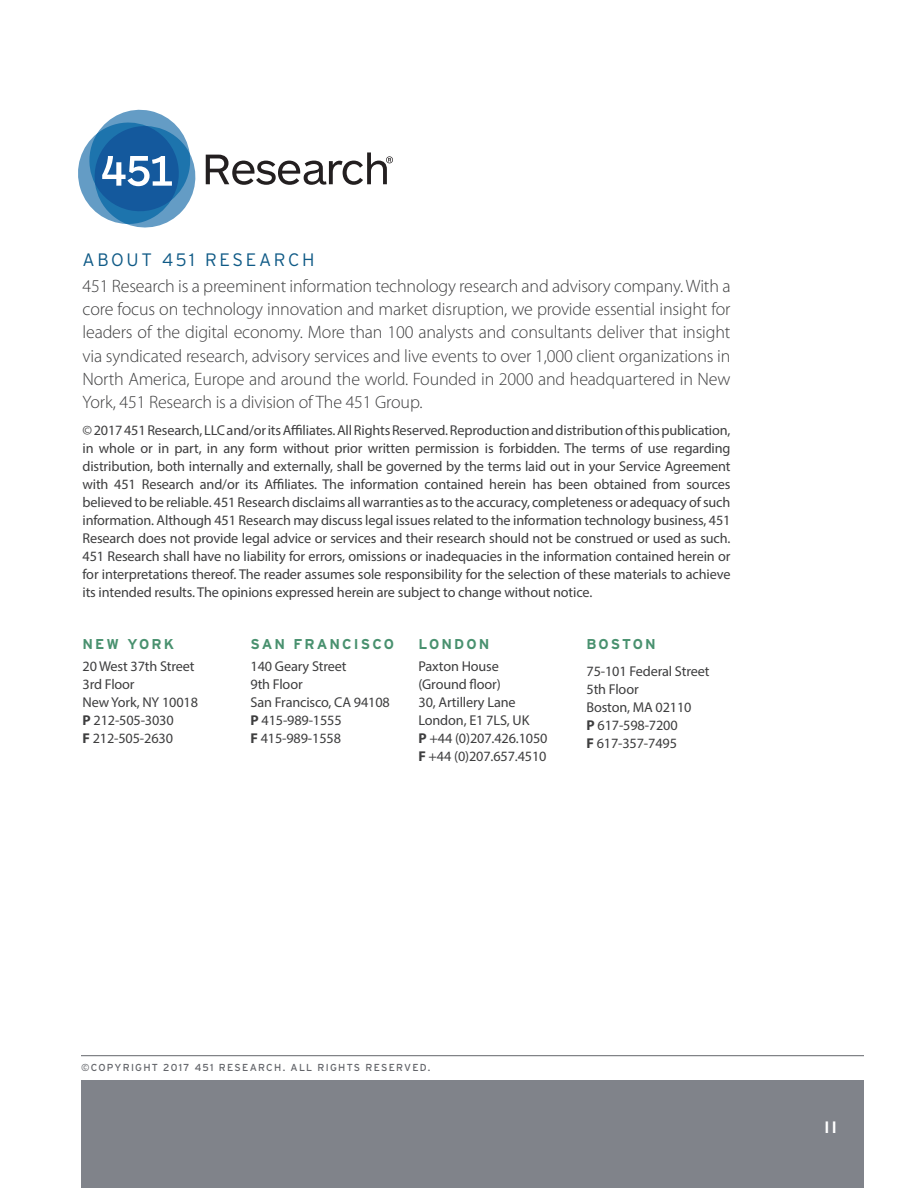
<style>
.page{position:relative;width:918px;height:1188px;background:#fff}
.page>*{position:absolute;margin:0;border:0;box-sizing:border-box;transform-origin:0 0}
.About_451_text{font:300 18px/23.2px "Myriad Pro";letter-spacing:-.01em;color:#3e3e3f;text-align:justify}
.Overview_Headline_A{font:300 18px "Interstate";letter-spacing:.15em;color:#0f5a86}
.Footer_Global_Copyri{font:700 16.5px "Interstate";color:#fff}
.Address{font:14.25px/18px "Myriad Pro";letter-spacing:-.01em;color:#3e3e3f}
.Overview_Headline_C{font:700 14.25px "Interstate";letter-spacing:.15em;color:#49916f}
.Address-2{font:700 14.25px "Interstate";letter-spacing:.135em;color:#49916f}
.t1{font:10.2px "Interstate";letter-spacing:.125em;color:#63656a}
.s1{font-weight:700}
</style>
<div class="page">
<div style="left:81px;top:1080px;width:783px;height:108px;background:#80838a"></div>
<hr style="left:81px;top:1055px;width:783px;height:1px;background:#63656a">
<svg style="left:78px;top:109px;width:118px;height:119px"></svg>
<svg style="left:206px;top:152px;width:187px;height:33px"></svg>
<p class="Overview_Headline_A" style="left:82px;top:248px;width:234px">ABOUT 451 RESEARCH</p>
<p class="About_451_text" style="left:82px;top:274px;width:650px">451 Research is a preeminent information technology research and advisory company. With a core focus on technology innovation and market disruption, we provide essential insight for leaders of the digital economy. More than 100 analysts and consultants deliver that insight via syndicated research, advisory services and live events to over 1,000 client organizations in North America, Europe and around the world. Founded in 2000 and headquartered in New York, 451 Research is a division of The 451 Group.</p>
<p class="Address" style="left:82px;top:421px;width:650px;text-align:justify">© 2017 451 Research, LLC and/or its Affiliates. All Rights Reserved. Reproduction and distribution of this publication, in whole or in part, in any form without prior written permission is forbidden. The terms of use regarding distribution, both internally and externally, shall be governed by the terms laid out in your Service Agreement with 451 Research and/or its Affiliates. The information contained herein has been obtained from sources believed to be reliable. 451 Research disclaims all warranties as to the accuracy, completeness or adequacy of such information. Although 451 Research may discuss legal issues related to the information technology business, 451<br>Research does not provide legal advice or services and their research should not be construed or used as such.<br>451 Research shall have no liability for errors, omissions or inadequacies in the information contained herein or for interpretations thereof. The reader assumes sole responsibility for the selection of these materials to achieve its intended results. The opinions expressed herein are subject to change without notice.</p>
<p class="Overview_Headline_C" style="left:82px;top:635px;width:93px">NEW YORK</p>
<p class="Address" style="left:82px;top:657px;width:117px">20 West 37th Street<br>3rd Floor<br>New York, NY 10018<br><span class="s1">P</span> 212-505-3030<br><span class="s1">F</span> 212-505-2630</p>
<p class="Overview_Headline_C" style="left:250px;top:635px;width:145px">SAN FRANCISCO</p>
<p class="Address" style="left:250px;top:657px;width:141px">140 Geary Street<br>9th Floor<br>San Francisco, CA 94108<br><span class="s1">P</span> 415-989-1555<br><span class="s1">F</span> 415-989-1558</p>
<p class="Overview_Headline_C" style="left:418px;top:635px;width:72px">LONDON</p>
<p class="Address" style="left:418px;top:657px;width:130px">Paxton House (Ground floor)<br>30, Artillery Lane<br>London, E1 7LS, UK<br><span class="s1">P</span> +44 (0)207.426.1050<br><span class="s1">F</span> +44 (0)207.657.4510</p>
<p class="Address-2" style="left:586px;top:635px;width:71px">BOSTON</p>
<p class="Address" style="left:586px;top:662px;width:124px">75-101 Federal Street<br>5th Floor<br>Boston, MA 02110<br><span class="s1">P</span> 617-598-7200<br><span class="s1">F</span> 617-357-7495</p>
<p class="t1" style="left:81px;top:1061px;width:351px">©COPYRIGHT 2017 451 RESEARCH. ALL RIGHTS RESERVED.</p>
<p class="Footer_Global_Copyri" style="left:824px;top:1117px;width:14px">II</p>
</div>
